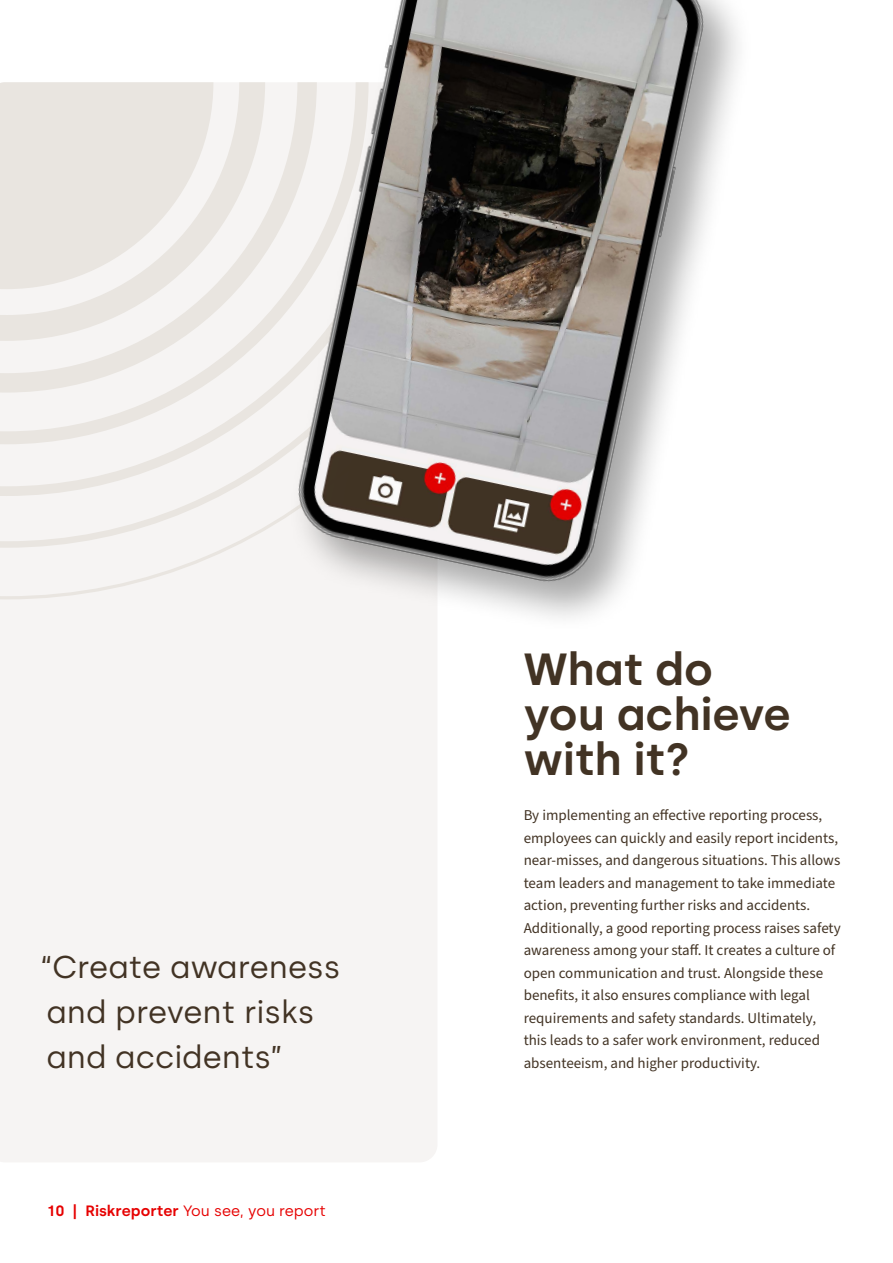
<style>
.page{position:relative;width:893px;height:1263px;background:#fff}
.page>*{position:absolute;margin:0;border:0;box-sizing:border-box;transform-origin:0 0}
.t1{font:600 45px/45px "Silka";color:#423324}
.t2{font:31.5px/45px "Silka";color:#423324}
.t3{font:15px/22.5px "Source Sans Pro";color:#423324}
.t4{font:15px "Silka";color:#e60000}
.s1{font-weight:600}
</style>
<div class="page">
<div style="left:0;top:599px;width:437px;height:563px;background:#f6f4f3"></div>
<svg style="left:0;top:82px;width:276px;height:517px;fill:#f6f4f3"></svg>
<div style="left:288px;top:0;width:466px;height:633px;background:#000;opacity:.35"></div>
<img style="left:276px;top:0;width:445px;height:604px">
<h2 class="t2" style="left:40px;top:944px;width:302px">“Create awareness and prevent risks and accidents”</h2>
<p class="t4" style="left:46px;top:1202px;width:281px"><span class="s1">10 | Riskreporter</span> You see, you report</p>
<h1 class="t1" style="left:524px;top:647px;width:269px">What do you achieve with it?</h1>
<p class="t3" style="left:524px;top:805px;width:319px">By implementing an effective reporting process, employees can quickly and easily report incidents, near-misses, and dangerous situations. This allows team leaders and management to take immediate action, preventing further risks and accidents.<br>Additionally, a good reporting process raises safety awareness among your staff. It creates a culture of open communication and trust. Alongside these benefits, it also ensures compliance with legal requirements and safety standards. Ultimately, this leads to a safer work environment, reduced absenteeism, and higher productivity.</p>
</div>
